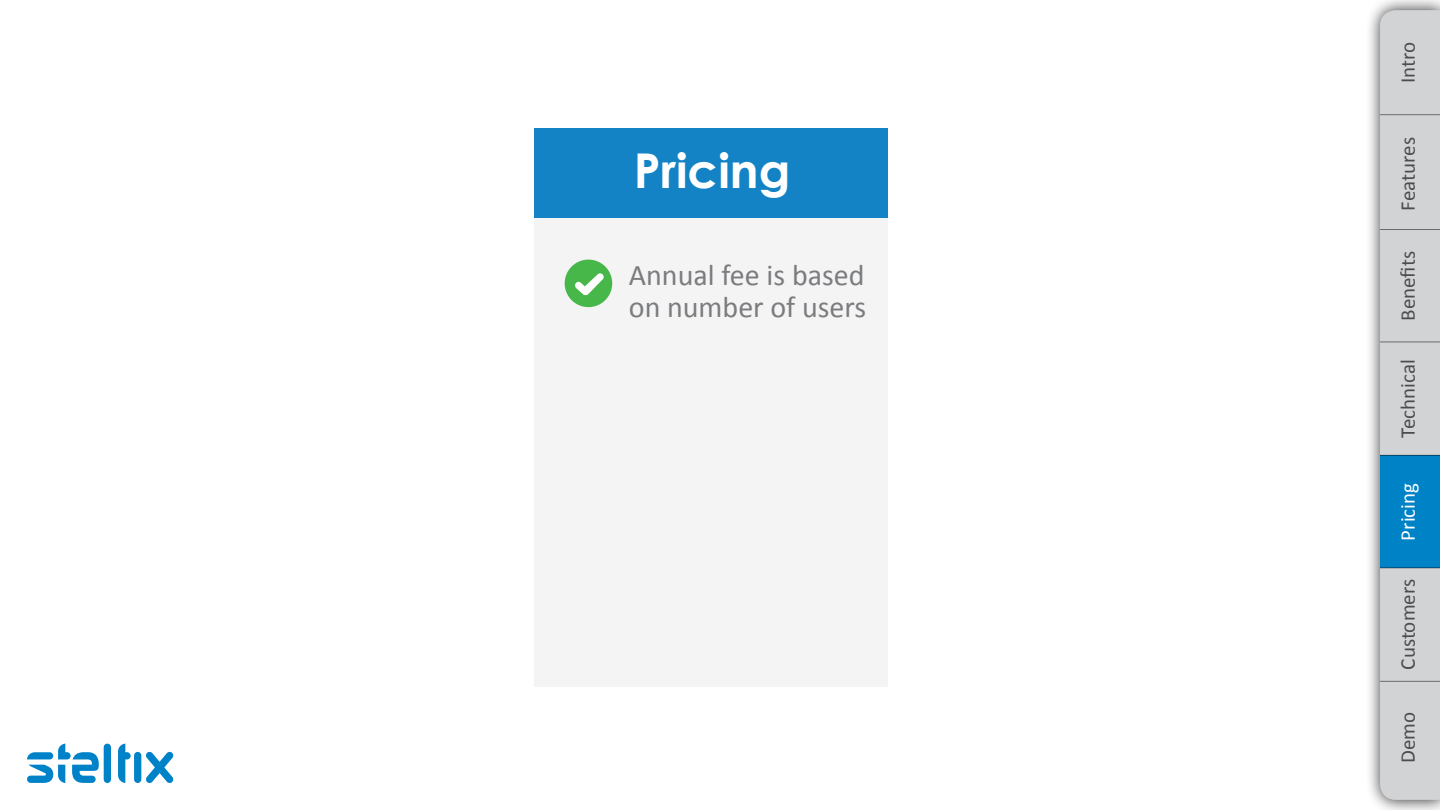
<style>
.page{position:relative;width:1440px;height:810px;background:#fff}
.page>*{position:absolute;margin:0;border:0;box-sizing:border-box;transform-origin:0 0}
.t1{font:700 48px "Century Gothic Pro";color:#fff}
.t2{font:30px/31.5px "Calibri";color:#7b7c7f}
.t3{font:21px "Calibri";color:#4d4d4f}
.t4{font:21px "Calibri";color:#fff}
</style>
<div class="page">
<div style="left:1365px;top:0;width:75px;height:810px;background:#000;opacity:.8"></div>
<div style="left:1380px;top:10px;width:60px;height:790px;background:#d1d3d4"></div>
<div style="left:1380px;top:455px;width:60px;height:113px;background:#0082c6"></div>
<hr style="left:1380px;top:229px;width:60px;height:1px;background:#000">
<hr style="left:1380px;top:114px;width:60px;height:1px;background:#000">
<hr style="left:1380px;top:342px;width:60px;height:1px;background:#000">
<hr style="left:1380px;top:455px;width:60px;height:1px;background:#000">
<hr style="left:1380px;top:567px;width:60px;height:1px;background:#000">
<hr style="left:1380px;top:681px;width:60px;height:1px;background:#000">
<svg style="left:27px;top:744px;width:147px;height:39px"></svg>
<div style="left:534px;top:219px;width:354px;height:468px;background:#f4f4f4"></div>
<div style="left:534px;top:128px;width:354px;height:90px;background:#1483c6"></div>
<svg style="left:565px;top:260px;width:47px;height:47px"></svg>
<h1 class="t1" style="left:634px;top:141px;width:158px">Pricing</h1>
<h2 class="t2" style="left:629px;top:259px;width:239px">Annual fee is based on number of users</h2>
<p class="t3" style="left:1393px;top:83px;width:43px;rotate:-90deg">Intro</p>
<p class="t3" style="left:1393px;top:211px;width:75px;rotate:-90deg">Features</p>
<p class="t3" style="left:1393px;top:321px;width:71px;rotate:-90deg">Benefits</p>
<p class="t3" style="left:1393px;top:438px;width:80px;rotate:-90deg">Technical</p>
<p class="t4" style="left:1393px;top:541px;width:59px;rotate:-90deg">Pricing</p>
<p class="t3" style="left:1393px;top:670px;width:92px;rotate:-90deg">Customers</p>
<p class="t3" style="left:1393px;top:763px;width:53px;rotate:-90deg">Demo</p>
</div>
